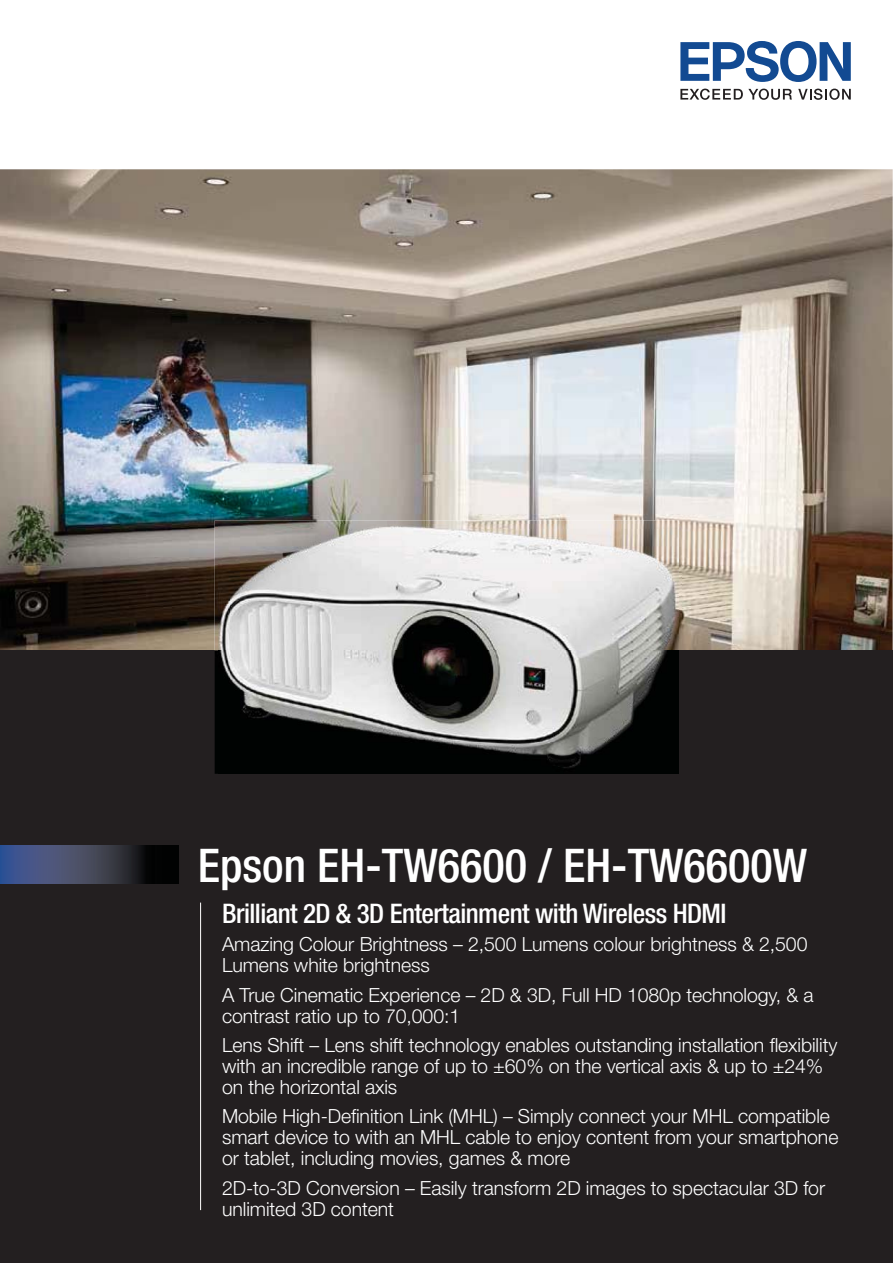
<style>
.page{position:relative;width:893px;height:1263px;background:#fff}
.page>*{position:absolute;margin:0;border:0;box-sizing:border-box;transform-origin:0 0}
.t1{font:500 condensed 46.5px "Helvetica Neue";color:#fff}
.t2{font:500 condensed 27px "Helvetica Neue";letter-spacing:-.02em;color:#fff}
.t3{font:300 19.5px/21px "Helvetica Neue LT Std";letter-spacing:-.005em;color:#fff}
</style>
<div class="page">
<img style="left:0;top:169px;width:893px;height:482px">
<div style="left:0;top:651px;width:893px;height:612px;background:#231f20"></div>
<img style="left:0;top:845px;width:179px;height:39px">
<img style="left:215px;top:520px;width:463px;height:254px">
<svg style="left:680px;top:89px;width:112px;height:11px"></svg>
<svg style="left:798px;top:89px;width:53px;height:11px"></svg>
<svg style="left:680px;top:41px;width:171px;height:41px"></svg>
<hr style="left:200px;top:903px;width:1px;height:307px;background:#fff">
<h1 class="t1" style="left:198px;top:849px;width:611px">Epson EH-TW6600 / EH-TW6600W</h1>
<h2 class="t2" style="left:222px;top:904px;width:506px">Brilliant 2D &amp; 3D Entertainment with Wireless HDMI</h2>
<p class="t3" style="left:222px;top:935px;width:587px">Amazing Colour Brightness – 2,500 Lumens colour brightness &amp; 2,500<br>Lumens white brightness</p>
<p class="t3" style="left:222px;top:986px;width:593px">A True Cinematic Experience – 2D &amp; 3D, Full HD 1080p technology, &amp; a contrast ratio up to 70,000:1</p>
<p class="t3" style="left:222px;top:1036px;width:617px">Lens Shift – Lens shift technology enables outstanding installation flexibility with an incredible range of up to ±60% on the vertical axis &amp; up to ±24% on the horizontal axis</p>
<p class="t3" style="left:222px;top:1108px;width:618px">Mobile High-Definition Link (MHL) – Simply connect your MHL compatible smart device to with an MHL cable to enjoy content from your smartphone or tablet, including movies, games &amp; more</p>
<p class="t3" style="left:222px;top:1179px;width:604px">2D-to-3D Conversion – Easily transform 2D images to spectacular 3D for unlimited 3D content</p>
</div>
